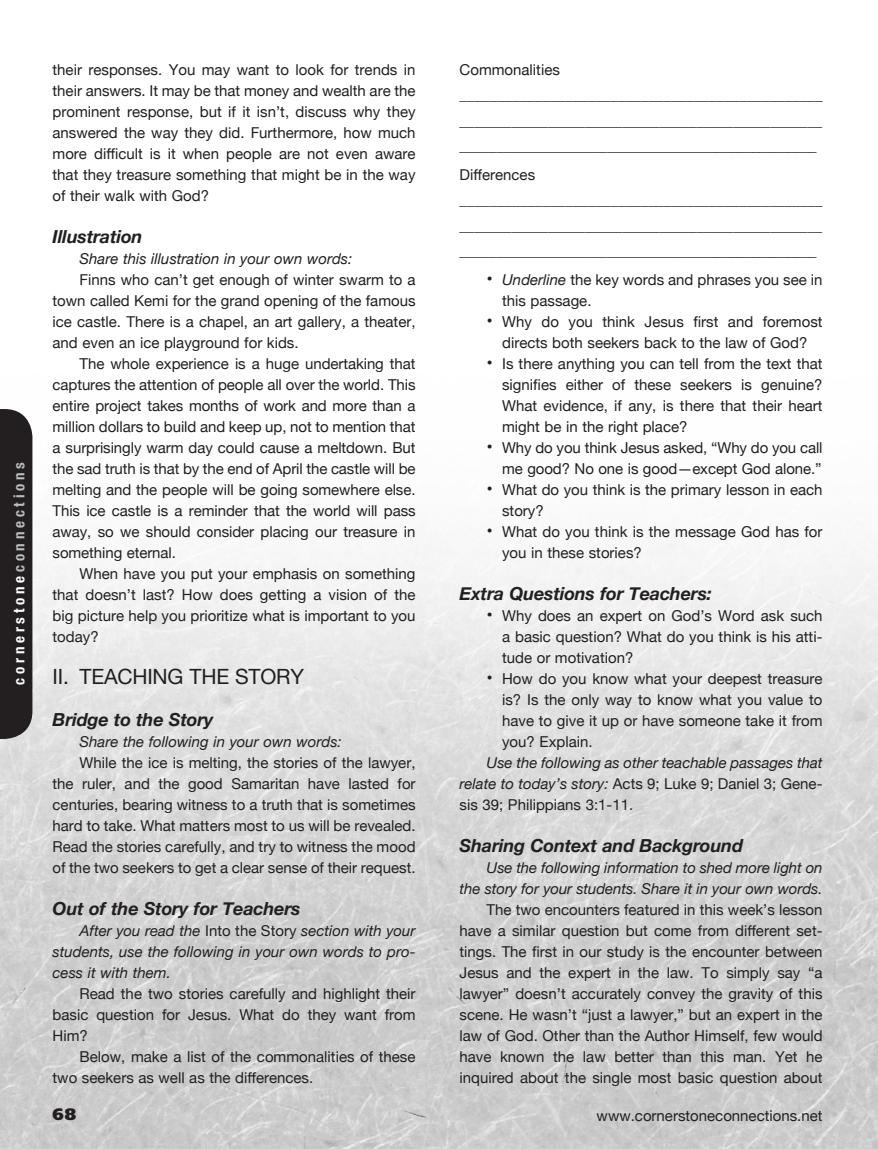
<style>
.page{position:relative;width:878px;height:1149px;background:#fff}
.page>*{position:absolute;margin:0;border:0;box-sizing:border-box;transform-origin:0 0}
.t1{font:21px "Helvetica Neue";letter-spacing:-.01em;color:#231f20}
.t2{font:italic 700 18px "Helvetica Neue";letter-spacing:-.01em;color:#231f20}
.t3{font:900 16.5px "Frutiger";color:#231f20}
.t4{font:15px/21px "Helvetica Neue";color:#231f20;text-align:justify}
.t5{font:italic 15px/21px "Helvetica Neue";color:#231f20;text-align:justify}
.t6{font:700 condensed 15px "Helvetica Neue";letter-spacing:.25em;color:#fff}
.s1{color:#bcbdc0}
.s2{font-style:normal}
.s3{font-size:18px}
.s4{font-style:italic}
</style>
<div class="page">
<img style="left:0;top:433px;width:877px;height:716px">
<div style="left:0;top:409px;width:32px;height:330px;background:#231f20"></div>
<p class="t6" style="left:10px;top:685px;width:224px;rotate:-90deg">cornerstone<span class="s1">connections</span></p>
<p class="t4" style="left:53px;top:60px;width:364px">their responses. You may want to look for trends in their answers. It may be that money and wealth are the prominent response, but if it isn’t, discuss why they answered the way they did. Furthermore, how much more difficult is it when people are not even aware that they treasure something that might be in the way of their walk with God?</p>
<p class="t2" style="left:53px;top:222px;width:91px">Illustration</p>
<p class="t5" style="left:80px;top:249px;width:274px">Share this illustration in your own words:</p>
<p class="t4" style="left:53px;top:270px;width:364px;text-indent:27px">Finns who can’t get enough of winter swarm to a town called Kemi for the grand opening of the famous ice castle. There is a chapel, an art gallery, a theater, and even an ice playground for kids.</p>
<p class="t4" style="left:53px;top:354px;width:364px;text-indent:27px">The whole experience is a huge undertaking that captures the attention of people all over the world. This entire project takes months of work and more than a million dollars to build and keep up, not to mention that a surprisingly warm day could cause a meltdown. But the sad truth is that by the end of April the castle will be melting and the people will be going somewhere else.<br>This ice castle is a reminder that the world will pass away, so we should consider placing our treasure in something eternal.</p>
<p class="t4" style="left:53px;top:564px;width:364px;text-indent:27px">When have you put your emphasis on something that doesn’t last? How does getting a vision of the big picture help you prioritize what is important to you today?</p>
<h1 class="t1" style="left:53px;top:661px;width:253px">II. TEACHING THE STORY</h1>
<p class="t2" style="left:53px;top:705px;width:162px">Bridge to the Story</p>
<p class="t5" style="left:80px;top:732px;width:263px">Share the following in your own words:</p>
<p class="t4" style="left:53px;top:753px;width:364px;text-indent:27px">While the ice is melting, the stories of the lawyer, the ruler, and the good Samaritan have lasted for centuries, bearing witness to a truth that is sometimes hard to take. What matters most to us will be revealed.<br>Read the stories carefully, and try to witness the mood of the two seekers to get a clear sense of their request.</p>
<p class="t2" style="left:53px;top:894px;width:249px">Out of the Story for Teachers</p>
<p class="t5" style="left:53px;top:921px;width:364px;text-indent:27px">After you read the <span class="s2">Into the Story</span> section with your students, use the following in your own words to pro&shy;cess it with them.</p>
<p class="t4" style="left:53px;top:984px;width:364px;text-indent:27px">Read the two stories carefully and highlight their basic question for Jesus. What do they want from Him?</p>
<p class="t4" style="left:53px;top:1047px;width:364px;text-indent:27px">Below, make a list of the commonalities of these two seekers as well as the differences.</p>
<p class="t3" style="left:53px;top:1104px;width:25px">68</p>
<p class="t4" style="left:596px;top:1106px;width:227px">www.cornerstoneconnections.net</p>
<p class="t4" style="left:459px;top:57px;width:364px;line-height:25.5px;text-align:left">Commonalities ________________________________________________ _________________________________________________ _________________________________________________</p>
<p class="t4" style="left:459px;top:162px;width:364px;line-height:25.5px;text-align:left">Differences ________________________________________________ _________________________________________________ _________________________________________________</p>
<p class="t4" style="left:502px;top:270px;width:322px;text-indent:-16px"><span class="s3">•</span> <span class="s4">Underline</span> the key words and phrases you see in this passage.</p>
<p class="t4" style="left:486px;top:312px;width:337px;text-align:center"><span class="s3">•</span> Why do you think Jesus first and foremost directs both seekers back to the law of God?</p>
<p class="t4" style="left:502px;top:354px;width:322px;text-indent:-16px"><span class="s3">•</span> Is there anything you can tell from the text that signifies either of these seekers is genuine?<br>What evidence, if any, is there that their heart might be in the right place?</p>
<p class="t4" style="left:486px;top:438px;width:337px;text-align:right"><span class="s3">•</span> Why do you think Jesus asked, “Why do you call me good? No one is good—except God alone.”</p>
<p class="t4" style="left:502px;top:480px;width:322px;text-indent:-16px"><span class="s3">•</span> What do you think is the primary lesson in each story?</p>
<p class="t4" style="left:502px;top:522px;width:322px;text-indent:-16px"><span class="s3">•</span> What do you think is the message God has for you in these stories?</p>
<p class="t2" style="left:459px;top:579px;width:254px">Extra Questions for Teachers:</p>
<p class="t4" style="left:502px;top:606px;width:322px;text-indent:-16px"><span class="s3">•</span> Why does an expert on God’s Word ask such a basic question? What do you think is his atti&shy;tude or motivation?</p>
<p class="t4" style="left:502px;top:669px;width:322px;text-indent:-16px"><span class="s3">•</span> How do you know what your deepest treasure is? Is the only way to know what you value to have to give it up or have someone take it from you? Explain.</p>
<p class="t5" style="left:459px;top:753px;width:364px;text-indent:27px">Use the following as other teachable passages that relate to today’s story: <span class="s2">Acts 9; Luke 9; Daniel 3; Gene&shy;sis 39; Philippians 3:1-11.</span></p>
<p class="t2" style="left:459px;top:831px;width:285px">Sharing Context and Background</p>
<p class="t5" style="left:459px;top:858px;width:364px;text-align:right">Use the following information to shed more light on<br>the story for your students. Share it in your own words.</p>
<p class="t4" style="left:459px;top:900px;width:364px;text-indent:27px">The two encounters featured in this week’s lesson have a similar question but come from different set&shy;tings. The first in our study is the encounter between Jesus and the expert in the law. To simply say “a lawyer” doesn’t accurately convey the gravity of this scene. He wasn’t “just a lawyer,” but an expert in the law of God. Other than the Author Himself, few would have known the law better than this man. Yet he inquired about the single most basic question about</p>
</div>
